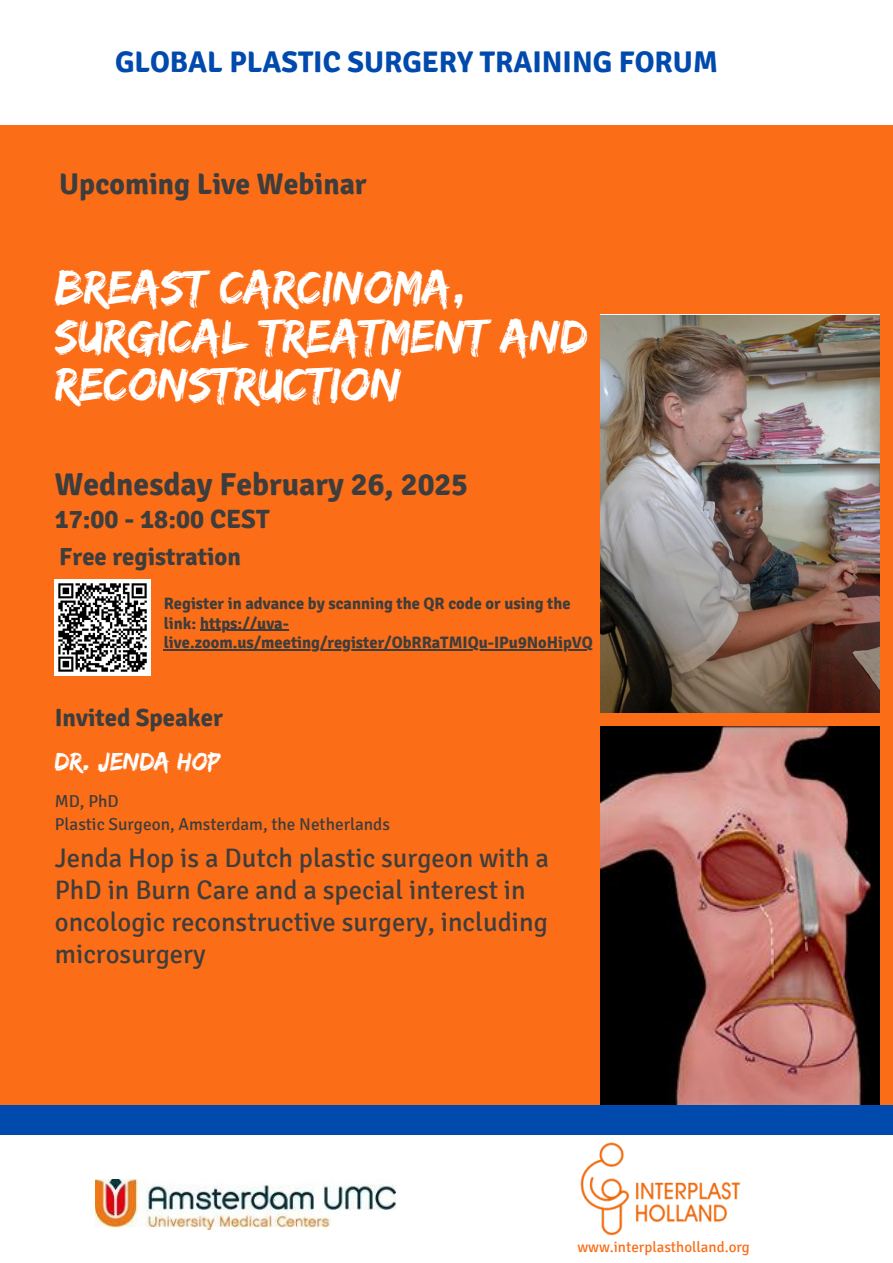
<style>
.page{position:relative;width:893px;height:1263px;background:#fb6d17}
.page>*{position:absolute;margin:0;border:0;box-sizing:border-box;transform-origin:0 0}
.t1{font:48.82px/48.4px "Edo";color:#fff}
.t2{font:700 31.72px "Signika";color:#3d3d3d}
.t3{font:700 29.78px "Signika";color:#004aad}
.t4{font:700 29.78px "Signika";color:#3d3d3d}
.t5{font:26.7px/32.1px "Signika";color:#3d3d3d}
.t6{font:700 26.47px "Signika";color:#3d3d3d}
.t7{font:26.33px "Edo";color:#fff}
.t8{font:700 24.75px "Signika";color:#3d3d3d}
.t9{font:17.25px "Signika";color:#3d3d3d}
.t10{font:700 16.5px/19.6px "Signika";color:#3d3d3d}
.t11{font:15px "Signika";color:#fb6d17}
</style>
<div class="page">
<img style="left:600px;top:314px;width:279px;height:398px">
<img style="left:600px;top:726px;width:279px;height:379px">
<div style="left:0;top:1105px;width:893px;height:34px;background:#004aad"></div>
<div style="left:0;top:0;width:893px;height:124px;background:#fff"></div>
<div style="left:0;top:1136px;width:893px;height:127px;background:#fff"></div>
<img style="left:580px;top:1142px;width:160px;height:94px">
<div style="left:625px;top:1139px;width:150px;height:41px;background:#fff"></div>
<img style="left:96px;top:1180px;width:299px;height:49px">
<img style="left:55px;top:579px;width:95px;height:96px">
<hr style="left:200px;top:630px;width:89px;height:1px;background:#3d3d3d">
<hr style="left:164px;top:649px;width:429px;height:2px;background:#3d3d3d">
<h6 class="t3" style="left:115px;top:44px;width:604px">GLOBAL PLASTIC SURGERY TRAINING FORUM</h6>
<h3 class="t4" style="left:59px;top:166px;width:309px">Upcoming Live Webinar</h3>
<p class="t1" style="left:55px;top:262px;width:534px">BREAST CARCINOMA,<br>SURGICAL TREATMENT AND<br>RECONSTRUCTION</p>
<h2 class="t2" style="left:55px;top:465px;width:415px">Wednesday February 26, 2025</h2>
<h2 class="t6" style="left:55px;top:503px;width:216px">17:00 - 18:00 CEST</h2>
<h4 class="t8" style="left:59px;top:542px;width:183px">Free registration</h4>
<h5 class="t10" style="left:164px;top:594px;width:408px">Register in advance by scanning the QR code or using the link: https://uva-</h5>
<p class="t10" style="left:164px;top:633px;width:431px">live.zoom.us/meeting/register/ObRRaTMIQu-IPu9NoHipVQ</p>
<h3 class="t8" style="left:55px;top:702px;width:170px">Invited Speaker</h3>
<p class="t7" style="left:55px;top:746px;width:168px">DR. JENDA HOP</p>
<h4 class="t9" style="left:55px;top:790px;width:65px">MD, PhD</h4>
<p class="t9" style="left:55px;top:814px;width:337px">Plastic Surgeon, Amsterdam, the Netherlands</p>
<h1 class="t5" style="left:55px;top:842px;width:496px">Jenda Hop is a Dutch plastic surgeon with a PhD in Burn Care and a special interest in oncologic reconstructive surgery, including microsurgery</h1>
<h5 class="t11" style="left:577px;top:1238px;width:174px">www.interplastholland.org</h5>
</div>
